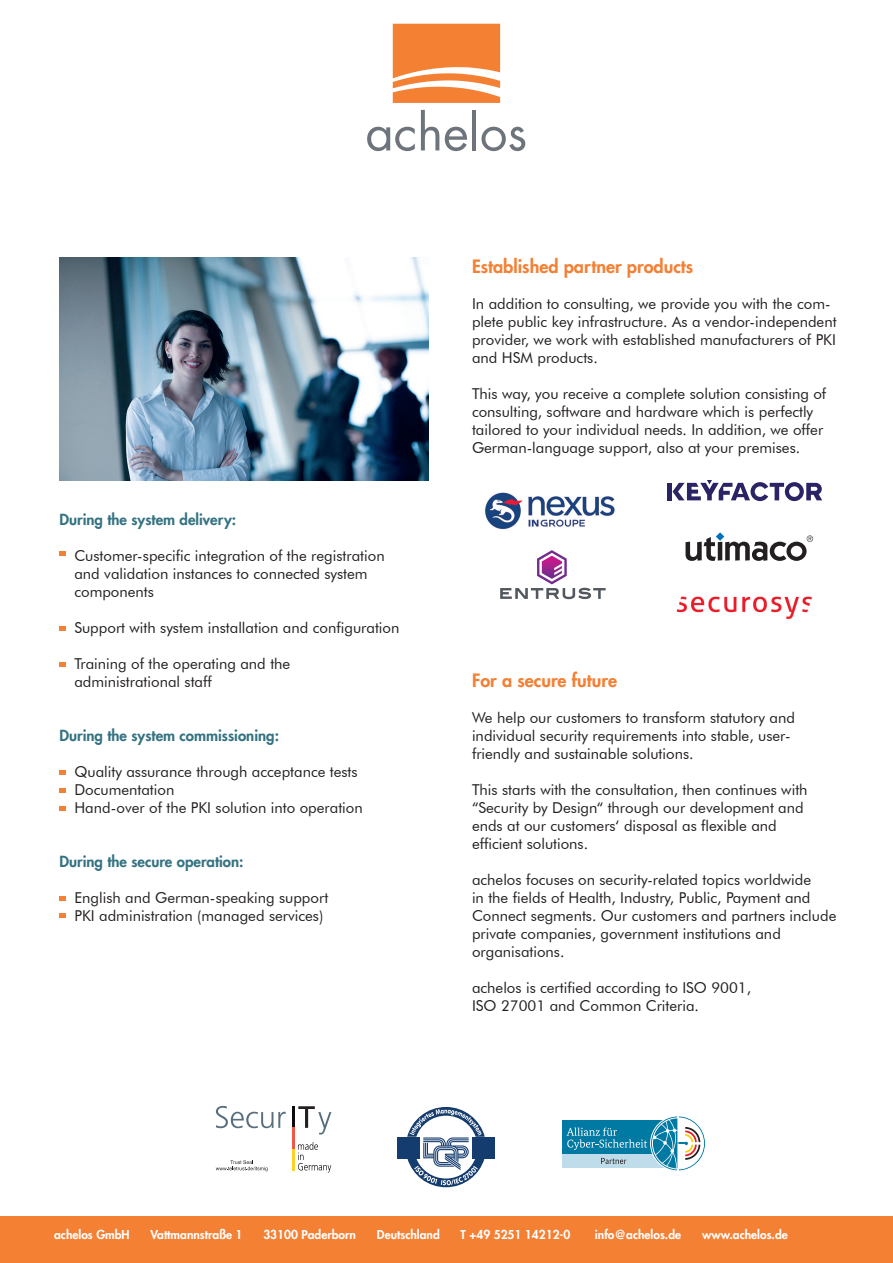
<style>
.page{position:relative;width:893px;height:1263px;background:#fff}
.page>*{position:absolute;margin:0;border:0;box-sizing:border-box;transform-origin:0 0}
.t1{font:800 18px "Futura LT";color:#f48034}
.t2{font:15px/18px "Futura BT";color:#231f20}
.t3{font:800 15px "Futura LT";color:#357382}
.t4{font:800 12px "Futura LT";color:#fff}
</style>
<div class="page">
<div style="left:0;top:1216px;width:893px;height:47px;background:#f48034"></div>
<svg style="left:367px;top:127px;width:48px;height:24px"></svg>
<svg style="left:421px;top:110px;width:18px;height:40px"></svg>
<svg style="left:445px;top:127px;width:22px;height:24px"></svg>
<hr style="left:472px;top:110px;width:4px;height:40px;background:#6e747c">
<svg style="left:481px;top:127px;width:44px;height:24px"></svg>
<svg style="left:393px;top:24px;width:107px;height:79px;background:#f59353"></svg>
<img style="left:60px;top:258px;width:369px;height:223px">
<hr style="left:292px;top:1106px;width:3px;height:22px;background:#0e0b10">
<hr style="left:292px;top:1128px;width:3px;height:21px;background:#ef5747">
<hr style="left:292px;top:1149px;width:3px;height:21px;background:#ffd127">
<svg style="left:216px;top:1106px;width:70px;height:22px"></svg>
<svg style="left:298px;top:1106px;width:33px;height:28px"></svg>
<svg style="left:298px;top:1142px;width:33px;height:30px"></svg>
<svg style="left:216px;top:1160px;width:52px;height:11px"></svg>
<div style="left:562px;top:1120px;width:111px;height:34px;background:#0079a3"></div>
<div style="left:562px;top:1154px;width:112px;height:14px;background:#bedcea"></div>
<svg style="left:567px;top:1116px;width:139px;height:55px"></svg>
<svg style="left:397px;top:1107px;width:98px;height:80px"></svg>
<svg style="left:60px;top:551px;width:6px;height:5px"></svg>
<svg style="left:60px;top:626px;width:6px;height:5px"></svg>
<svg style="left:60px;top:662px;width:6px;height:5px"></svg>
<svg style="left:60px;top:770px;width:6px;height:4px"></svg>
<svg style="left:60px;top:788px;width:6px;height:5px"></svg>
<svg style="left:60px;top:806px;width:6px;height:5px"></svg>
<svg style="left:60px;top:896px;width:6px;height:4px"></svg>
<svg style="left:60px;top:913px;width:6px;height:5px"></svg>
<img style="left:485px;top:492px;width:130px;height:38px">
<svg style="left:500px;top:550px;width:106px;height:49px"></svg>
<div style="left:667px;top:483px;width:5px;height:17px;background:#2b2464"></div>
<svg style="left:673px;top:481px;width:149px;height:20px"></svg>
<svg style="left:685px;top:532px;width:128px;height:29px"></svg>
<hr style="left:718px;top:542px;width:4px;height:18px;background:#231f20">
<img style="left:676px;top:596px;width:136px;height:23px">
<p class="t3" style="left:60px;top:509px;width:178px">During the system delivery:</p>
<p class="t2" style="left:74px;top:546px;width:312px">Customer-specific integration of the registration and validation instances to connected system components</p>
<p class="t2" style="left:74px;top:618px;width:327px">Support with system installation and configuration</p>
<p class="t2" style="left:74px;top:654px;width:217px">Training of the operating and the administrational staff</p>
<p class="t3" style="left:60px;top:725px;width:221px">During the system commissioning:</p>
<p class="t2" style="left:74px;top:762px;width:290px">Quality assurance through acceptance tests<br>Documentation<br>Hand-over of the PKI solution into operation</p>
<p class="t3" style="left:60px;top:851px;width:186px">During the secure operation:</p>
<p class="t2" style="left:74px;top:888px;width:255px">English and German-speaking support<br>PKI administration (managed services)</p>
<p class="t1" style="left:472px;top:254px;width:223px">Established partner products</p>
<p class="t2" style="left:472px;top:294px;width:366px">In addition to consulting, we provide you with the com&shy;plete public key infrastructure. As a vendor-independent provider, we work with established manufacturers of PKI and HSM products.</p>
<p class="t2" style="left:472px;top:384px;width:356px">This way, you receive a complete solution consisting of consulting, software and hardware which is perfectly tailored to your individual needs. In addition, we offer German-language support, also at your premises.</p>
<p class="t1" style="left:472px;top:668px;width:147px">For a secure future</p>
<p class="t2" style="left:472px;top:708px;width:324px">We help our customers to transform statutory and individual security requirements into stable, user&shy;friendly and sustainable solutions.</p>
<p class="t2" style="left:472px;top:780px;width:337px">This starts with the consultation, then continues with “Security by Design“ through our development and ends at our customers‘ disposal as flexible and efficient solutions.</p>
<p class="t2" style="left:472px;top:870px;width:366px">achelos focuses on security-related topics worldwide<br>in the fields of Health, Industry, Public, Payment and Connect segments. Our customers and partners include private companies, government institutions and organisations.</p>
<p class="t2" style="left:472px;top:978px;width:281px">achelos is certified according to ISO 9001,<br>ISO 27001 and Common Criteria.</p>
<p class="t4" style="left:54px;top:1227px;width:77px">achelos GmbH</p>
<p class="t4" style="left:151px;top:1227px;width:93px">Vattmannstraße 1</p>
<p class="t4" style="left:263px;top:1227px;width:94px">33100 Paderborn</p>
<p class="t4" style="left:377px;top:1227px;width:64px">Deutschland</p>
<p class="t4" style="left:461px;top:1227px;width:111px">T +49 5251 14212-0</p>
<p class="t4" style="left:595px;top:1227px;width:88px">info@achelos.de</p>
<p class="t4" style="left:702px;top:1227px;width:87px">www.achelos.de</p>
</div>
